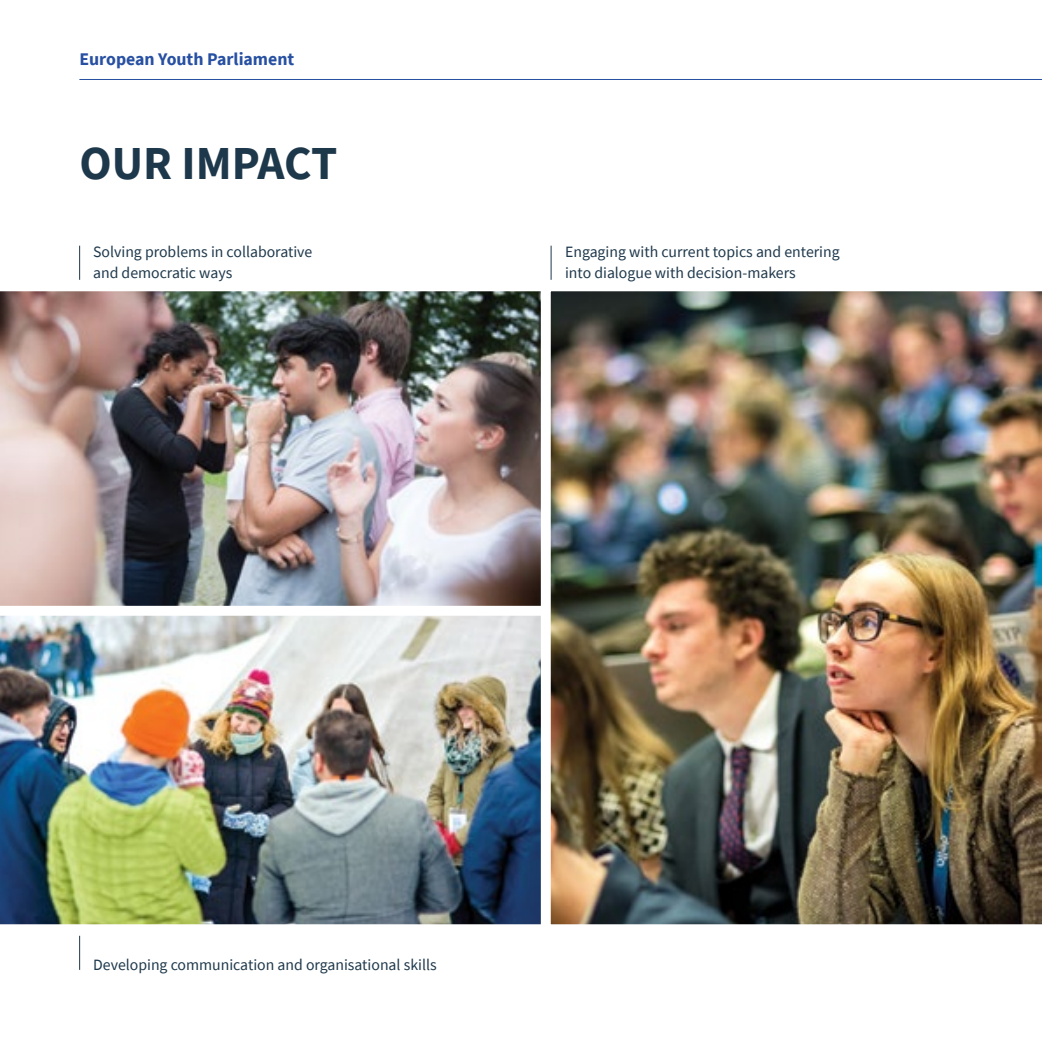
<style>
.page{position:relative;width:1042px;height:1042px;background:#fff}
.page>*{position:absolute;margin:0;border:0;box-sizing:border-box;transform-origin:0 0}
.t1{font:700 47.25px "Source Sans Pro";color:#1e384b}
.t2{font:700 17.85px "Source Sans Pro";color:#2750a2}
.t3{font:15.75px/21px "Source Sans Pro";color:#1e384b}
</style>
<div class="page">
<img style="left:0;top:621px;width:536px;height:318px">
<img style="left:0;top:276px;width:536px;height:345px">
<img style="left:536px;top:276px;width:506px;height:649px">
<hr style="left:79px;top:936px;width:1px;height:34px;background:#1e384b">
<hr style="left:79px;top:246px;width:1px;height:34px;background:#1e384b">
<hr style="left:551px;top:246px;width:1px;height:34px;background:#1e384b">
<hr style="left:79px;top:79px;width:963px;height:1px;background:#2750a2">
<p class="t2" style="left:79px;top:46px;width:216px">European Youth Parliament</p>
<h1 class="t1" style="left:79px;top:132px;width:259px">our impact</h1>
<p class="t3" style="left:93px;top:242px;width:221px">Solving problems in collaborative and democratic ways</p>
<p class="t3" style="left:565px;top:242px;width:276px">Engaging with current topics and entering into dialogue with decision-makers</p>
<p class="t3" style="left:93px;top:954px;width:345px">Developing communication and organisational skills</p>
</div>
